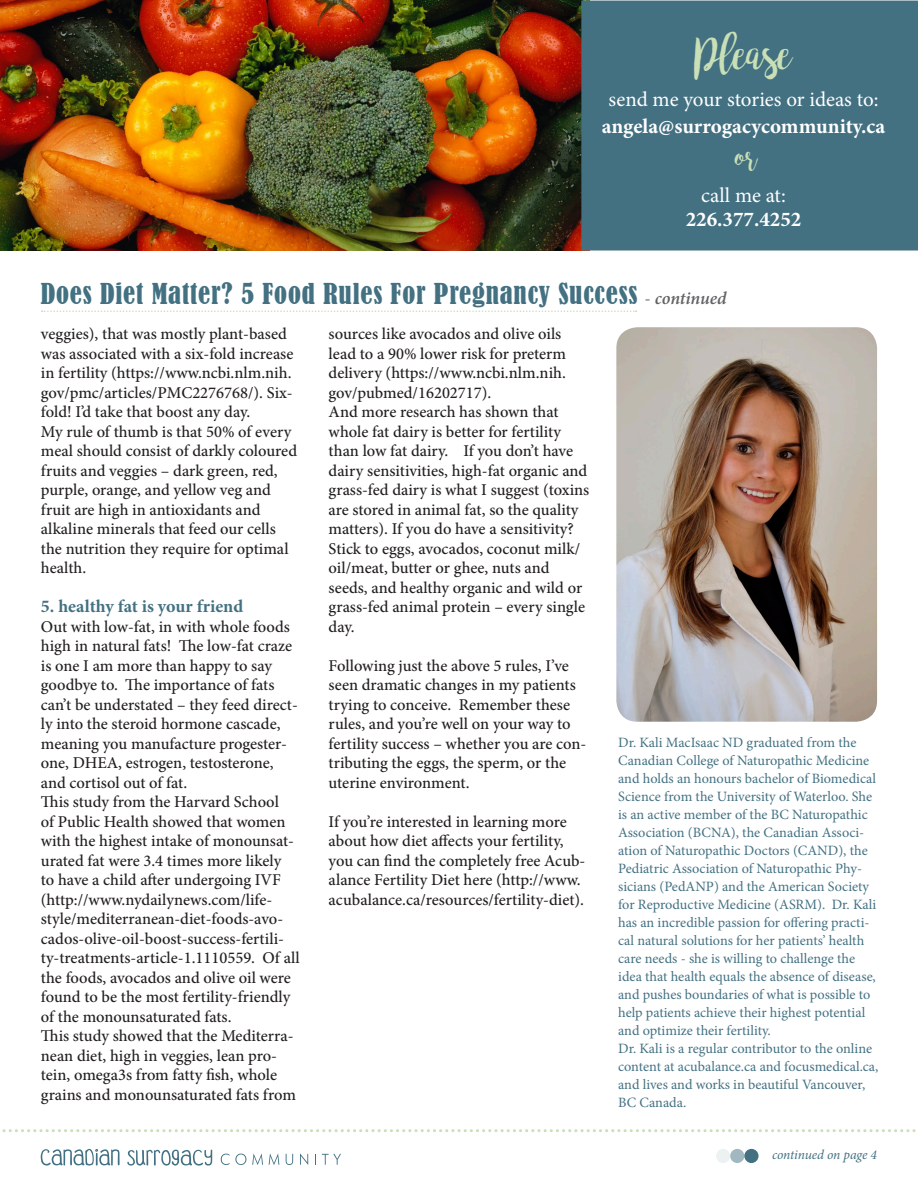
<style>
.page{position:relative;width:918px;height:1188px;background:#fff}
.page>*{position:absolute;margin:0;border:0;box-sizing:border-box;transform-origin:0 0}
.t1{font:46.5px "bromello";color:#c9dfb6}
.t2{font:30px "bromello";color:#c9dfb6}
.t3{font:condensed 27px "Bernard";letter-spacing:.03em;color:#437182}
.t4{font:700 21px "Minion Pro";color:#fff}
.t5{font:21px "Minion Pro";color:#fff}
.t6{font:700 18px "Minion Pro";color:#437182}
.t7{font:500 16.5px/19.5px "Minion Pro";color:#231f20}
.t8{font:14.25px/18px "Minion Pro";color:#437182}
.t9{font:italic 13.5px "Minion Pro";letter-spacing:-.01em;color:#437182}
.s1{font-family:"Minion Pro";font-stretch:normal;font-size:18px;color:#636366}
.s2{font-family:"Minion Pro";font-weight:600;font-style:italic;font-stretch:normal;font-size:18px;color:#636366}
</style>
<div class="page">
<img style="left:0;top:0;width:589px;height:251px">
<svg style="left:42px;top:310px;width:595px;height:2px"></svg>
<div style="left:582px;top:1px;width:336px;height:249px;background:#437182"></div>
<div style="left:581px;top:1px;width:337px;height:250px;border:2px solid #437182"></div>
<svg style="left:221px;top:1154px;width:25px;height:11px"></svg>
<svg style="left:252px;top:1153px;width:11px;height:12px"></svg>
<svg style="left:269px;top:1153px;width:10px;height:12px"></svg>
<svg style="left:286px;top:1154px;width:7px;height:11px"></svg>
<svg style="left:300px;top:1153px;width:8px;height:12px"></svg>
<svg style="left:322px;top:1154px;width:19px;height:11px"></svg>
<svg style="left:41px;top:1149px;width:79px;height:17px"></svg>
<svg style="left:127px;top:1150px;width:85px;height:16px"></svg>
<svg style="left:2px;top:1129px;width:914px;height:3px"></svg>
<div style="left:716px;top:1149px;width:14px;height:14px;background:#ecf1f2;border-radius:50%"></div>
<div style="left:730px;top:1149px;width:14px;height:14px;background:#a1b8c0;border-radius:50%"></div>
<div style="left:744px;top:1149px;width:15px;height:14px;background:#437182;border-radius:50%"></div>
<img style="left:616px;top:327px;width:261px;height:395px">
<h1 class="t1" style="left:695px;top:26px;width:99px">Please</h1>
<p class="t5" style="left:609px;top:85px;width:271px">send me your stories or ideas to:</p>
<p class="t4" style="left:602px;top:111px;width:285px">angela@surrogacycommunity.ca</p>
<h2 class="t2" style="left:736px;top:138px;width:22px">or</h2>
<p class="t5" style="left:701px;top:181px;width:86px">call me at:</p>
<p class="t4" style="left:686px;top:204px;width:117px">226.377.4252</p>
<h3 class="t3" style="left:41px;top:278px;width:688px">Does Diet Matter? 5 Food Rules For Pregnancy Success <span class="s1">-</span> <span class="s2">continued</span></h3>
<p class="t7" style="left:41px;top:324px;width:258px">veggies), that was mostly plant-based was associated with a six-fold increase in fertility (https://www.ncbi.nlm.nih. gov/pmc/articles/PMC2276768/). Six&shy;fold! I’d take that boost any day.<br>My rule of thumb is that 50% of every meal should consist of darkly coloured fruits and veggies – dark green, red, purple, orange, and yellow veg and fruit are high in antioxidants and alkaline minerals that feed our cells the nutrition they require for optimal health.</p>
<p class="t6" style="left:41px;top:594px;width:204px">5. healthy fat is your friend</p>
<p class="t7" style="left:41px;top:617px;width:260px">Out with low-fat, in with whole foods high in natural fats! The low-fat craze is one I am more than happy to say goodbye to. The importance of fats can’t be understated – they feed direct&shy;ly into the steroid hormone cascade, meaning you manufacture progester&shy;one, DHEA, estrogen, testosterone, and cortisol out of fat.<br>This study from the Harvard School<br>of Public Health showed that women with the highest intake of monounsat&shy;urated fat were 3.4 times more likely<br>to have a child after undergoing IVF (http://www.nydailynews.com/life&shy;style/mediterranean-diet-foods-avo&shy;cados-olive-oil-boost-success-fertili&shy;ty-treatments-article-1.1110559. Of all the foods, avocados and olive oil were found to be the most fertility-friendly of the monounsaturated fats.<br>This study showed that the Mediterra&shy;nean diet, high in veggies, lean pro&shy;tein, omega3s from fatty fish, whole grains and monounsaturated fats from</p>
<p class="t7" style="left:329px;top:324px;width:262px">sources like avocados and olive oils lead to a 90% lower risk for preterm delivery (https://www.ncbi.nlm.nih. gov/pubmed/16202717).<br>And more research has shown that whole fat dairy is better for fertility than low fat dairy. If you don’t have dairy sensitivities, high-fat organic and grass-fed dairy is what I suggest (toxins are stored in animal fat, so the quality matters). If you do have a sensitivity?<br>Stick to eggs, avocados, coconut milk/ oil/meat, butter or ghee, nuts and seeds, and healthy organic and wild or grass-fed animal protein – every single day.</p>
<p class="t7" style="left:329px;top:656px;width:259px">Following just the above 5 rules, I’ve seen dramatic changes in my patients trying to conceive. Remember these rules, and you’re well on your way to fertility success – whether you are con&shy;tributing the eggs, the sperm, or the uterine environment.</p>
<p class="t7" style="left:329px;top:812px;width:258px">If you’re interested in learning more about how diet affects your fertility, you can find the completely free Acub&shy;alance Fertility Diet here (http://www. acubalance.ca/resources/fertility-diet).</p>
<p class="t8" style="left:618px;top:733px;width:262px">Dr. Kali MacIsaac ND graduated from the Canadian College of Naturopathic Medicine and holds an honours bachelor of Biomedical Science from the University of Waterloo. She is an active member of the BC Naturopathic Association (BCNA), the Canadian Associ&shy;ation of Naturopathic Doctors (CAND), the Pediatric Association of Naturopathic Phy&shy;sicians (PedANP) and the American Society for Reproductive Medicine (ASRM). Dr. Kali has an incredible passion for offering practi&shy;cal natural solutions for her patients’ health care needs - she is willing to challenge the idea that health equals the absence of disease, and pushes boundaries of what is possible to help patients achieve their highest potential and optimize their fertility.<br>Dr. Kali is a regular contributor to the online content at acubalance.ca and focusmedical.ca, and lives and works in beautiful Vancouver, BC Canada.</p>
<p class="t9" style="left:772px;top:1145px;width:107px">continued on page 4</p>
</div>
